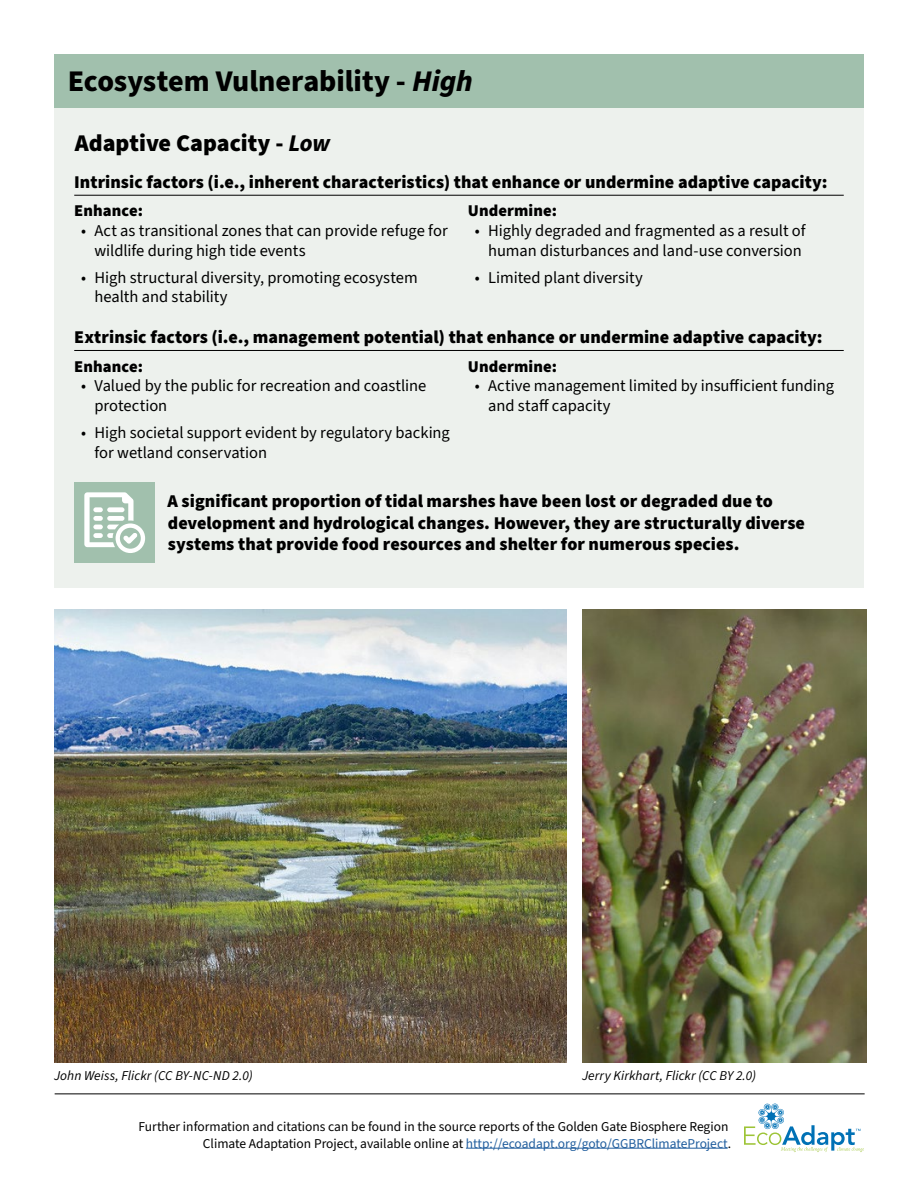
<style>
.page{position:relative;width:918px;height:1188px;background:#fff}
.page>*{position:absolute;margin:0;border:0;box-sizing:border-box;transform-origin:0 0}
.t1{font:800 30px "Source Sans 3";color:#000}
.t2{font:900 24px "Source Sans 3";color:#000}
.Subtitle{font:900 18px/21.6px "Source Sans 3";color:#000}
.subtitle{font:900 18px "Source Sans 3";color:#000}
.t3{font:16.5px/19.8px "Source Sans 3";color:#000}
.subtitle-2{font:900 16.5px "Source Sans 3";letter-spacing:.005em;color:#000}
.t4{font:13.5px/16.2px "Source Sans 3";color:#000;text-align:right}
.Photo_Credit{font:italic 13.5px "Source Sans 3";letter-spacing:.005em;color:#000}
.s1{font-style:italic}
.s2{font-weight:800;font-style:italic}
.s3{color:#215e9e}
</style>
<div class="page">
<hr style="left:466px;top:1148px;width:262px;height:1px;background:#215e9e">
<svg style="left:744px;top:1104px;width:120px;height:48px"></svg>
<hr style="left:55px;top:1094px;width:810px;height:1px;background:#000">
<div style="left:54px;top:108px;width:810px;height:480px;background:#edf1ed"></div>
<div style="left:54px;top:54px;width:810px;height:54px;background:#a1c0ad"></div>
<hr style="left:74px;top:195px;width:770px;height:1px;background:#000">
<hr style="left:74px;top:350px;width:770px;height:1px;background:#000">
<div style="left:74px;top:482px;width:81px;height:81px;background:#a1c0ad"></div>
<svg style="left:84px;top:492px;width:61px;height:61px"></svg>
<img style="left:54px;top:609px;width:513px;height:454px">
<img style="left:582px;top:609px;width:285px;height:454px">
<h2 class="t1" style="left:68px;top:61px;width:406px">Ecosystem Vulnerability - <span class="s1">High</span></h2>
<h3 class="t2" style="left:75px;top:127px;width:257px">Adaptive Capacity - <span class="s2">Low</span></h3>
<p class="subtitle" style="left:74px;top:170px;width:755px">Intrinsic factors (i.e., inherent characteristics) that enhance or undermine adaptive capacity:</p>
<p class="subtitle-2" style="left:74px;top:200px;width:70px">Enhance:</p>
<p class="t3" style="left:94px;top:221px;width:355px;text-indent:-14px">• Act as transitional zones that can provide refuge for wildlife during high tide events</p>
<p class="t3" style="left:94px;top:267px;width:325px;text-indent:-14px">• High structural diversity, promoting ecosystem health and stability</p>
<p class="subtitle-2" style="left:468px;top:200px;width:91px">Undermine:</p>
<p class="t3" style="left:475px;top:221px;width:332px;text-align:center">• Highly degraded and fragmented as a result of human disturbances and land-use conversion</p>
<p class="t3" style="left:475px;top:267px;width:170px">• Limited plant diversity</p>
<p class="subtitle" style="left:74px;top:325px;width:750px">Extrinsic factors (i.e., management potential) that enhance or undermine adaptive capacity:</p>
<p class="subtitle-2" style="left:74px;top:355px;width:70px">Enhance:</p>
<p class="t3" style="left:94px;top:376px;width:333px;text-indent:-14px">• Valued by the public for recreation and coastline protection</p>
<p class="t3" style="left:94px;top:422px;width:357px;text-indent:-14px">• High societal support evident by regulatory backing for wetland conservation</p>
<p class="subtitle-2" style="left:468px;top:355px;width:91px">Undermine:</p>
<p class="t3" style="left:488px;top:376px;width:347px;text-indent:-14px">• Active management limited by insufficient funding and staff capacity</p>
<p class="Subtitle" style="left:168px;top:490px;width:639px">A significant proportion of tidal marshes have been lost or degraded due to development and hydrological changes. However, they are structurally diverse systems that provide food resources and shelter for numerous species.</p>
<p class="Photo_Credit" style="left:54px;top:1067px;width:200px">John Weiss, Flickr (CC BY-NC-ND 2.0)</p>
<p class="Photo_Credit" style="left:582px;top:1067px;width:176px">Jerry Kirkhart, Flickr (CC BY 2.0)</p>
<p class="t4" style="left:139px;top:1119px;width:594px">Further information and citations can be found in the source reports of the Golden Gate Biosphere Region<br>Climate Adaptation Project, available online at <span class="s3">http://ecoadapt.org/goto/GGBRClimateProject</span>.</p>
</div>
